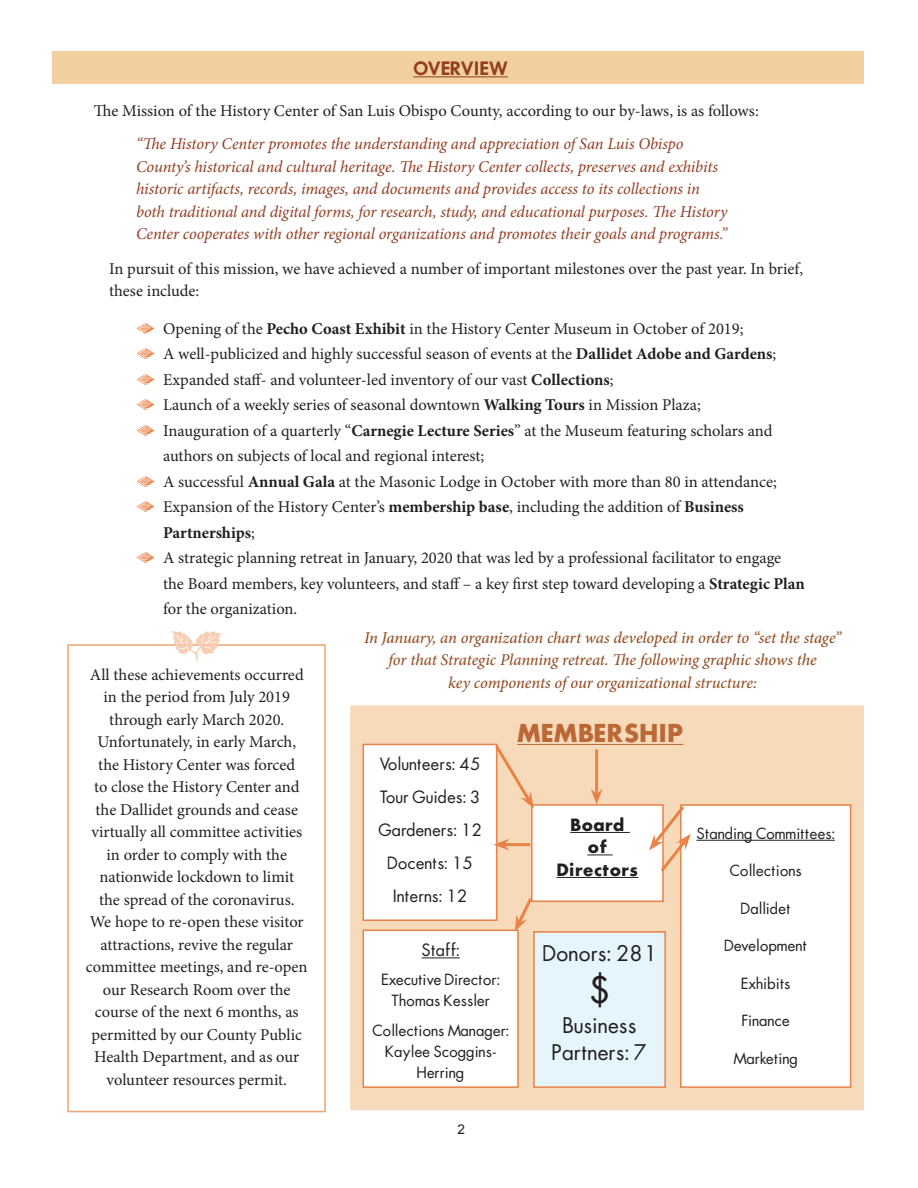
<style>
.page{position:relative;width:918px;height:1188px;background:#fff}
.page>*{position:absolute;margin:0;border:0;box-sizing:border-box;transform-origin:0 0}
.t1{font:45px "Type Embellishments One Let Plain";color:#f7ceb2}
.t2{font:36px "Futura ICG";color:#231f20}
.t3{font:700 24px "Futura ICG";color:#bb6736}
.t4{font:21px/27px "Futura ICG";color:#231f20;text-align:center}
.t5{font:600 18px "Futura ICG";color:#923d22}
.t6{font:16.5px/22.5px "Minion Pro";color:#231f20}
.t7{font:italic 16.5px/22.5px "Minion Pro";letter-spacing:-.01em;color:#923d22}
.t8{font:italic 500 16.5px/22.5px "Minion Pro";letter-spacing:-.01em;color:#945026;text-align:center}
.t9{font:16.5px "Futura ICG";color:#231f20}
.t10{font:700 16.5px "Futura ICG";color:#231f20}
.t11{font:15px/21px "Futura ICG";color:#231f20;text-align:center}
.t12{font:13.5px "Arial";color:#231f20}
.s1{font-family:"Type Embellishments One Let Plain";color:#ea8146}
.s2{font-weight:700}
</style>
<div class="page">
<div style="left:53px;top:51px;width:811px;height:33px;background:#f1cf9f"></div>
<div style="left:350px;top:706px;width:514px;height:404px;background:#f6dab9"></div>
<div style="left:67px;top:644px;width:259px;height:468px;border:2px solid #f0a376"></div>
<hr style="left:413px;top:77px;width:95px;height:1px;background:#923d22">
<hr style="left:517px;top:744px;width:166px;height:1px;background:#bb6736">
<div style="left:363px;top:744px;width:134px;height:176px;background:#fff"></div>
<div style="left:363px;top:744px;width:134px;height:177px;border:2px solid #ea8146"></div>
<div style="left:363px;top:930px;width:155px;height:157px;background:#fff"></div>
<hr style="left:422px;top:958px;width:38px;height:1px;background:#231f20">
<div style="left:363px;top:930px;width:156px;height:158px;border:2px solid #ea8146"></div>
<div style="left:681px;top:805px;width:170px;height:282px;background:#fff"></div>
<hr style="left:697px;top:840px;width:138px;height:1px;background:#231f20">
<div style="left:680px;top:804px;width:171px;height:284px;border:2px solid #ea8146"></div>
<div style="left:532px;top:805px;width:131px;height:96px;background:#fff"></div>
<hr style="left:570px;top:832px;width:60px;height:1px;background:#231f20">
<svg style="left:587px;top:855px;width:26px;height:1px"></svg>
<hr style="left:556px;top:877px;width:82px;height:1px;background:#231f20">
<div style="left:531px;top:804px;width:133px;height:98px;border:2px solid #ea8146"></div>
<div style="left:534px;top:932px;width:131px;height:155px;background:#e5f5fc"></div>
<div style="left:533px;top:931px;width:133px;height:157px;border:2px solid #ea8146"></div>
<hr style="left:595px;top:750px;width:3px;height:44px;background:#ea8146">
<svg style="left:591px;top:789px;width:11px;height:16px"></svg>
<svg style="left:492px;top:743px;width:42px;height:65px"></svg>
<hr style="left:504px;top:843px;width:26px;height:3px;background:#ea8146">
<svg style="left:494px;top:839px;width:16px;height:12px"></svg>
<svg style="left:515px;top:895px;width:20px;height:37px"></svg>
<svg style="left:649px;top:804px;width:42px;height:71px"></svg>
<p class="t5" style="left:413px;top:56px;width:96px">OVERVIEW</p>
<p class="t6" style="left:94px;top:100px;width:666px">The Mission of the History Center of San Luis Obispo County, according to our by-laws, is as follows:</p>
<p class="t7" style="left:136px;top:133px;width:549px">“The History Center promotes the understanding and appreciation of San Luis Obispo</p>
<p class="t7" style="left:136px;top:155px;width:583px">County’s historical and cultural heritage. The History Center collects, preserves and exhibits</p>
<p class="t7" style="left:136px;top:178px;width:565px">historic artifacts, records, images, and documents and provides access to its collections in</p>
<p class="t7" style="left:136px;top:200px;width:593px">both traditional and digital forms, for research, study, and educational purposes. The History<br>Center cooperates with other regional organizations and promotes their goals and programs.”</p>
<p class="t6" style="left:109px;top:257px;width:696px">In pursuit of this mission, we have achieved a number of important milestones over the past year. In brief, these include:</p>
<p class="t6" style="left:136px;top:317px;width:609px"><span class="s1">B</span> Opening of the <span class="s2">Pecho Coast Exhibit</span> in the History Center Museum in October of 2019;</p>
<p class="t6" style="left:136px;top:343px;width:642px"><span class="s1">B</span> A well-publicized and highly successful season of events at the <span class="s2">Dallidet Adobe and Gardens</span>;</p>
<p class="t6" style="left:136px;top:368px;width:479px"><span class="s1">B</span> Expanded staff- and volunteer-led inventory of our vast <span class="s2">Collections</span>;</p>
<p class="t6" style="left:136px;top:394px;width:566px"><span class="s1">B</span> Launch of a weekly series of seasonal downtown <span class="s2">Walking Tours</span> in Mission Plaza;</p>
<p class="t6" style="left:163px;top:418px;width:611px;line-height:25.5px;text-indent:-27px"><span class="s1">B</span> Inauguration of a quarterly “<span class="s2">Carnegie Lecture Series</span>” at the Museum featuring scholars and authors on subjects of local and regional interest;</p>
<p class="t6" style="left:136px;top:470px;width:642px"><span class="s1">B</span> A successful <span class="s2">Annual Gala</span> at the Masonic Lodge in October with more than 80 in attendance;</p>
<p class="t6" style="left:163px;top:494px;width:582px;line-height:25.5px;text-indent:-27px"><span class="s1">B</span> Expansion of the History Center’s <span class="s2">membership base</span>, including the addition of <span class="s2">Business<br>Partnerships</span>;</p>
<p class="t6" style="left:163px;top:545px;width:643px;line-height:25.5px;text-indent:-27px"><span class="s1">B</span> A strategic planning retreat in January, 2020 that was led by a professional facilitator to engage the Board members, key volunteers, and staff – a key first step toward developing a <span class="s2">Strategic Plan </span>for the organization.</p>
<p class="t8" style="left:364px;top:626px;width:479px">In January, an organization chart was developed in order to “set the stage” for that Strategic Planning retreat. The following graphic shows the<br>key components of our organizational structure:</p>
<p class="t1" style="left:170px;top:628px;width:56px">a</p>
<p class="t6" style="left:86px;top:663px;width:223px;text-align:center">All these achievements occurred in the period from July 2019 through early March 2020.<br>Unfortunately, in early March, the History Center was forced<br>to close the History Center and the Dallidet grounds and cease virtually all committee activities in order to comply with the nationwide lockdown to limit<br>the spread of the coronavirus.<br>We hope to re-open these visitor attractions, revive the regular committee meetings, and re-open our Research Room over the course of the next 6 months, as permitted by our County Public<br>Health Department, and as our volunteer resources permit.</p>
<p class="t3" style="left:517px;top:716px;width:168px">MEMBERSHIP</p>
<p class="t9" style="left:380px;top:753px;width:102px">Volunteers: 45</p>
<p class="t9" style="left:380px;top:786px;width:102px">Tour Guides: 3</p>
<p class="t9" style="left:378px;top:819px;width:105px">Gardeners: 12</p>
<p class="t9" style="left:387px;top:852px;width:87px">Docents: 15</p>
<p class="t9" style="left:393px;top:885px;width:76px">Interns: 12</p>
<p class="t9" style="left:422px;top:939px;width:40px">Staff:</p>
<p class="t11" style="left:381px;top:968px;width:120px">Executive Director:<br>Thomas Kessler</p>
<p class="t11" style="left:372px;top:1019px;width:138px">Collections Manager:<br>Kaylee Scoggins-<br>Herring</p>
<p class="t10" style="left:570px;top:813px;width:56px">Board</p>
<p class="t10" style="left:587px;top:836px;width:21px">of</p>
<p class="t10" style="left:556px;top:858px;width:83px">Directors</p>
<p class="t11" style="left:697px;top:822px;width:140px">Standing Committees:</p>
<p class="t11" style="left:729px;top:860px;width:74px">Collections</p>
<p class="t11" style="left:741px;top:897px;width:52px">Dallidet</p>
<p class="t11" style="left:724px;top:935px;width:84px">Development</p>
<p class="t11" style="left:741px;top:972px;width:51px">Exhibits</p>
<p class="t11" style="left:742px;top:1010px;width:50px">Finance</p>
<p class="t11" style="left:734px;top:1047px;width:66px">Marketing</p>
<p class="t4" style="left:542px;top:940px;width:116px">Donors: 281</p>
<p class="t2" style="left:590px;top:966px;width:22px">$</p>
<p class="t4" style="left:552px;top:1012px;width:97px">Business<br>Partners: 7</p>
<p class="t12" style="left:458px;top:1120px;width:9px">2</p>
</div>
